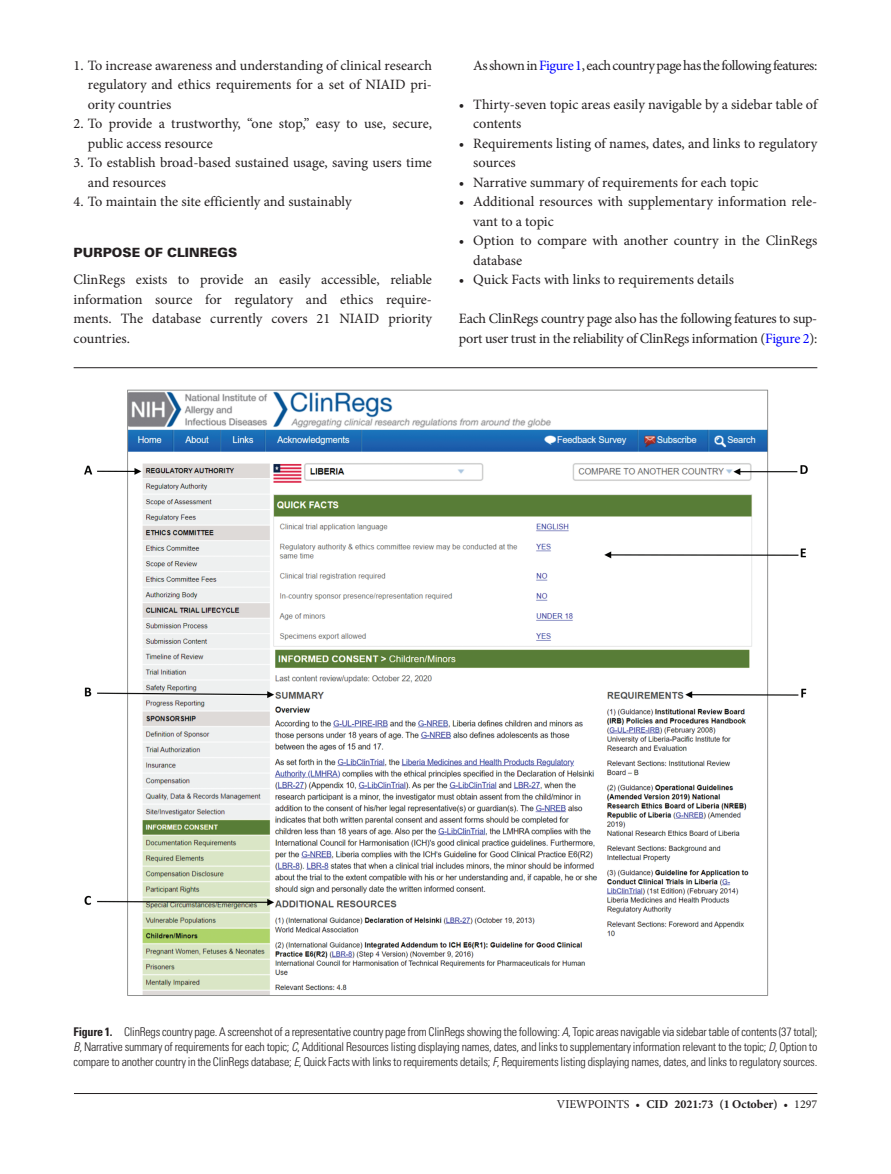
<style>
.page{position:relative;width:891px;height:1174px;background:#fff}
.page>*{position:absolute;margin:0;border:0;box-sizing:border-box;transform-origin:0 0}
.t1{font:14.25px/19.5px "Minion Pro";letter-spacing:-.005em;color:#231f20}
.t2{font:14.25px "Minion Pro";letter-spacing:-.03em;color:#231f20}
.t3{font:900 12.75px "Univers LT Std";color:#231f20}
.t4{font:300 condensed 12px/15px "Univers LT Std";letter-spacing:-.02em;color:#231f20;text-align:justify}
.t5{font:700 12px "Minion Pro";color:#231f20}
.s1{color:#00f}
.s2{font-weight:700}
.s3{font-style:italic}
.s4{font-weight:400}
</style>
<div class="page">
<hr style="left:74px;top:1093px;width:743px;height:1px;background:#231f20">
<hr style="left:74px;top:367px;width:743px;height:1px;background:#231f20">
<img style="left:84px;top:389px;width:724px;height:607px">
<p class="t1" style="left:88px;top:55px;width:346px;text-align:justify;text-indent:-14px">1. To increase awareness and understanding of clinical research regulatory and ethics requirements for a set of NIAID pri&shy;ority countries</p>
<p class="t1" style="left:88px;top:114px;width:346px;text-indent:-14px">2. To provide a trustworthy, “one stop,” easy to use, secure, public access resource</p>
<p class="t1" style="left:88px;top:153px;width:346px;text-indent:-14px">3. To establish broad-based sustained usage, saving users time and resources</p>
<p class="t1" style="left:74px;top:192px;width:280px">4. To maintain the site efficiently and sustainably</p>
<p class="t3" style="left:74px;top:245px;width:165px">PURPOSE OF CLINREGS</p>
<p class="t1" style="left:74px;top:270px;width:360px;text-align:justify">ClinRegs exists to provide an easily accessible, reliable information source for regulatory and ethics require&shy;ments. The database currently covers 21 NIAID priority countries.</p>
<p class="t2" style="left:473px;top:55px;width:346px">As shown in <span class="s1">Figure 1</span>, each country page has the following features:</p>
<p class="t1" style="left:473px;top:94px;width:346px;text-indent:-14px">• Thirty-seven topic areas easily navigable by a sidebar table of contents</p>
<p class="t1" style="left:473px;top:133px;width:346px;text-indent:-14px">• Requirements listing of names, dates, and links to regulatory sources</p>
<p class="t1" style="left:459px;top:172px;width:301px">• Narrative summary of requirements for each topic</p>
<p class="t1" style="left:473px;top:192px;width:346px;text-indent:-14px">• Additional resources with supplementary information rele&shy;vant to a topic</p>
<p class="t1" style="left:473px;top:231px;width:346px;text-indent:-14px">• Option to compare with another country in the ClinRegs database</p>
<p class="t1" style="left:459px;top:270px;width:277px">• Quick Facts with links to requirements details</p>
<p class="t1" style="left:459px;top:309px;width:360px">Each ClinRegs country page also has the following features to sup&shy;port user trust in the reliability of ClinRegs information (<span class="s1">Figure 2</span>):</p>
<p class="t4" style="left:74px;top:1025px;width:745px"><span class="s2">Figure 1.</span> ClinRegs country page. A screenshot of a representative country page from ClinRegs showing the following: <span class="s3">A</span>, Topic areas navigable via sidebar table of contents (37 total); <span class="s3">B</span>, Narrative summary of requirements for each topic; <span class="s3">C</span>, Additional Resources listing displaying names, dates, and links to supplementary information relevant to the topic; <span class="s3">D</span>, Option to compare to another country in the ClinRegs database; <span class="s3">E</span>, Quick Facts with links to requirements details; <span class="s3">F</span>, Requirements listing displaying names, dates, and links to regulatory sources.</p>
<p class="t5" style="left:557px;top:1095px;width:262px"><span class="s4">VIEWPOINTS •</span> cid 2021:73 (1 October) <span class="s4">• 1297</span></p>
</div>
